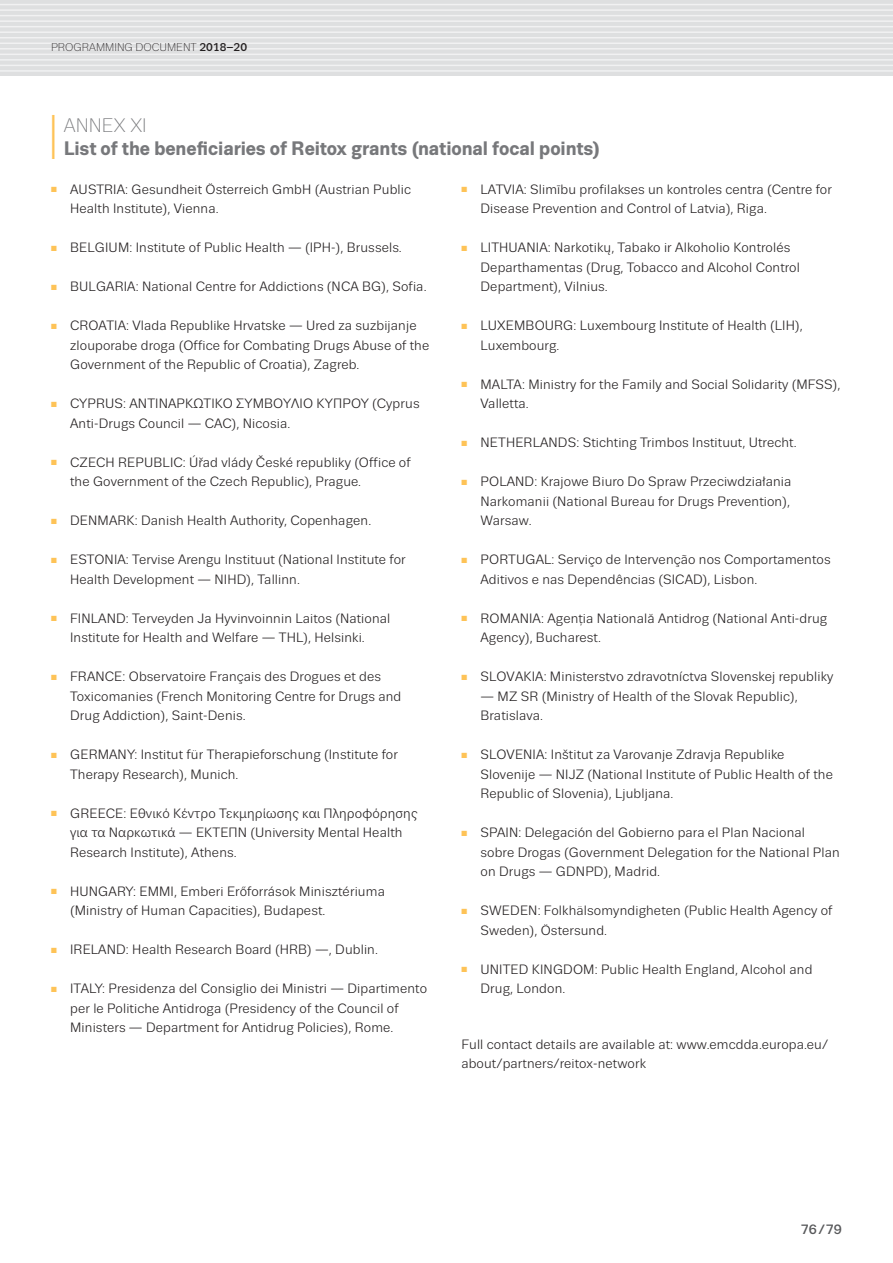
<style>
.page{position:relative;width:893px;height:1263px;background:#fff}
.page>*{position:absolute;margin:0;border:0;box-sizing:border-box;transform-origin:0 0}
.I_Headline{font:700 62.85px "Trivia Sans";color:#fec357;scale:.23 1}
.I_Headline-2{font:700 19.5px/22.5px "Trivia Sans";letter-spacing:-.005em;color:#77787b}
.TEXT_Regular_9_13{font:13.5px/19.5px "Trivia Sans";letter-spacing:.01em;color:#231f20}
.t1{font:500 13.5px "Trivia Sans";color:#58595b}
.t2{font:300 11.25px "Trivia Sans";color:#231f20}
.s1{font-weight:500}
.s2{font-weight:300}
.s3{color:#fec357}
</style>
<div class="page">
<div style="left:0;top:0;width:893px;height:76px;background:#dedfe0"></div>
<hr style="left:0;top:0;width:893px;height:1px;background:#f1f1f2">
<hr style="left:0;top:4px;width:893px;height:1px;background:#f1f1f2">
<hr style="left:0;top:9px;width:893px;height:2px;background:#f1f1f2">
<hr style="left:0;top:15px;width:893px;height:1px;background:#f1f1f2">
<hr style="left:0;top:20px;width:893px;height:2px;background:#f1f1f2">
<hr style="left:0;top:26px;width:893px;height:1px;background:#f1f1f2">
<hr style="left:0;top:31px;width:893px;height:2px;background:#f1f1f2">
<hr style="left:0;top:37px;width:893px;height:1px;background:#f1f1f2">
<hr style="left:0;top:43px;width:893px;height:1px;background:#f1f1f2">
<hr style="left:0;top:48px;width:893px;height:2px;background:#f1f1f2">
<hr style="left:0;top:54px;width:893px;height:1px;background:#f1f1f2">
<hr style="left:0;top:59px;width:893px;height:2px;background:#f1f1f2">
<hr style="left:0;top:65px;width:893px;height:1px;background:#f1f1f2">
<hr style="left:0;top:70px;width:893px;height:2px;background:#f1f1f2">
<p class="t2" style="left:51px;top:42px;width:198px">PROGRAMMING DOCUMENT <span class="s1">2018–20</span></p>
<p class="I_Headline" style="left:51px;top:103px;width:21px">I</p>
<p class="I_Headline-2" style="left:64px;top:115px;width:538px"><span class="s2">ANNEX XI<br></span>List of the beneficiaries of Reitox grants (national focal points)</p>
<p class="TEXT_Regular_9_13" style="left:70px;top:179px;width:342px;text-indent:-19px"><span class="s3">■</span> AUSTRIA: Gesundheit Österreich GmbH (Austrian Public<br>Health Institute), Vienna.</p>
<p class="TEXT_Regular_9_13" style="left:51px;top:238px;width:352px"><span class="s3">■</span> BELGIUM: Institute of Public Health — (IPH-), Brussels.</p>
<p class="TEXT_Regular_9_13" style="left:51px;top:277px;width:377px"><span class="s3">■</span> BULGARIA: National Centre for Addictions (NCA BG), Sofia.</p>
<p class="TEXT_Regular_9_13" style="left:70px;top:316px;width:361px;text-indent:-19px"><span class="s3">■</span> CROATIA: Vlada Republike Hrvatske — Ured za suzbijanje zlouporabe droga (Office for Combating Drugs Abuse of the<br>Government of the Republic of Croatia), Zagreb.</p>
<p class="TEXT_Regular_9_13" style="left:70px;top:394px;width:351px;text-indent:-19px"><span class="s3">■</span> CYPRUS: ANTINAPKΩTIKO ΣYMBOYΛIO KYΠPOY (Cyprus<br>Anti-Drugs Council — CAC), Nicosia.</p>
<p class="TEXT_Regular_9_13" style="left:70px;top:452px;width:342px;text-indent:-19px"><span class="s3">■</span> CZECH REPUBLIC: Úřad vlády České republiky (Office of the Government of the Czech Republic), Prague.</p>
<p class="TEXT_Regular_9_13" style="left:51px;top:511px;width:322px"><span class="s3">■</span> DENMARK: Danish Health Authority, Copenhagen.</p>
<p class="TEXT_Regular_9_13" style="left:70px;top:550px;width:337px;text-indent:-19px"><span class="s3">■</span> ESTONIA: Tervise Arengu Instituut (National Institute for<br>Health Development — NIHD), Tallinn.</p>
<p class="TEXT_Regular_9_13" style="left:51px;top:608px;width:341px;text-align:center"><span class="s3">■</span> FINLAND: Terveyden Ja Hyvinvoinnin Laitos (National<br>Institute for Health and Welfare — THL), Helsinki.</p>
<p class="TEXT_Regular_9_13" style="left:70px;top:667px;width:333px;text-indent:-19px"><span class="s3">■</span> FRANCE: Observatoire Français des Drogues et des<br>Toxicomanies (French Monitoring Centre for Drugs and<br>Drug Addiction), Saint-Denis.</p>
<p class="TEXT_Regular_9_13" style="left:70px;top:745px;width:329px;text-indent:-19px"><span class="s3">■</span> GERMANY: Institut für Therapieforschung (Institute for<br>Therapy Research), Munich.</p>
<p class="TEXT_Regular_9_13" style="left:70px;top:803px;width:349px;text-indent:-19px"><span class="s3">■</span> GREECE: Εθνικό Κέντρο Τεκμηρίωσης και Πληροφόρησης για τα Ναρκωτικά — ΕΚΤΕΠΝ (University Mental Health<br>Research Institute), Athens.</p>
<p class="TEXT_Regular_9_13" style="left:70px;top:881px;width:316px;text-indent:-19px"><span class="s3">■</span> HUNGARY: EMMI, Emberi Erőforrások Minisztériuma (Ministry of Human Capacities), Budapest.</p>
<p class="TEXT_Regular_9_13" style="left:51px;top:940px;width:328px"><span class="s3">■</span> IRELAND: Health Research Board (HRB) —, Dublin.</p>
<p class="TEXT_Regular_9_13" style="left:70px;top:979px;width:358px;text-indent:-19px"><span class="s3">■</span> ITALY: Presidenza del Consiglio dei Ministri — Dipartimento per le Politiche Antidroga (Presidency of the Council of<br>Ministers — Department for Antidrug Policies), Rome.</p>
<p class="TEXT_Regular_9_13" style="left:480px;top:179px;width:353px;text-indent:-19px"><span class="s3">■</span> LATVIA: Slimību profilakses un kontroles centra (Centre for<br>Disease Prevention and Control of Latvia), Riga.</p>
<p class="TEXT_Regular_9_13" style="left:480px;top:238px;width:321px;text-indent:-19px"><span class="s3">■</span> LITHUANIA: Narkotikų, Tabako ir Alkoholio Kontrolés<br>Departhamentas (Drug, Tobacco and Alcohol Control<br>Department), Vilnius.</p>
<p class="TEXT_Regular_9_13" style="left:480px;top:316px;width:324px;text-indent:-19px"><span class="s3">■</span> LUXEMBOURG: Luxembourg Institute of Health (LIH),<br>Luxembourg.</p>
<p class="TEXT_Regular_9_13" style="left:480px;top:374px;width:361px;text-indent:-19px"><span class="s3">■</span> MALTA: Ministry for the Family and Social Solidarity (MFSS),<br>Valletta.</p>
<p class="TEXT_Regular_9_13" style="left:461px;top:433px;width:337px"><span class="s3">■</span> NETHERLANDS: Stichting Trimbos Instituut, Utrecht.</p>
<p class="TEXT_Regular_9_13" style="left:480px;top:472px;width:312px;text-align:justify;text-indent:-19px"><span class="s3">■</span> POLAND: Krajowe Biuro Do Spraw Przeciwdziałania Narkomanii (National Bureau for Drugs Prevention), Warsaw.</p>
<p class="TEXT_Regular_9_13" style="left:480px;top:550px;width:352px;text-indent:-19px"><span class="s3">■</span> PORTUGAL: Serviço de Intervenção nos Comportamentos<br>Aditivos e nas Dependências (SICAD), Lisbon.</p>
<p class="TEXT_Regular_9_13" style="left:480px;top:608px;width:348px;text-indent:-19px"><span class="s3">■</span> ROMANIA: Agenţia Natională Antidrog (National Anti-drug<br>Agency), Bucharest.</p>
<p class="TEXT_Regular_9_13" style="left:461px;top:667px;width:373px"><span class="s3">■</span> SLOVAKIA: Ministerstvo zdravotníctva Slovenskej republiky</p>
<p class="TEXT_Regular_9_13" style="left:480px;top:686px;width:319px">— MZ SR (Ministry of Health of the Slovak Republic),<br>Bratislava.</p>
<p class="TEXT_Regular_9_13" style="left:480px;top:745px;width:354px;text-indent:-19px"><span class="s3">■</span> SLOVENIA: Inštitut za Varovanje Zdravja Republike<br>Slovenije — NIJZ (National Institute of Public Health of the<br>Republic of Slovenia), Ljubljana.</p>
<p class="TEXT_Regular_9_13" style="left:480px;top:823px;width:361px;text-indent:-19px"><span class="s3">■</span> SPAIN: Delegación del Gobierno para el Plan Nacional sobre Drogas (Government Delegation for the National Plan on Drugs — GDNPD), Madrid.</p>
<p class="TEXT_Regular_9_13" style="left:480px;top:901px;width:353px;text-indent:-19px"><span class="s3">■</span> SWEDEN: Folkhälsomyndigheten (Public Health Agency of<br>Sweden), Östersund.</p>
<p class="TEXT_Regular_9_13" style="left:480px;top:959px;width:333px;text-indent:-19px"><span class="s3">■</span> UNITED KINGDOM: Public Health England, Alcohol and<br>Drug, London.</p>
<p class="TEXT_Regular_9_13" style="left:461px;top:1034px;width:368px">Full contact details are available at: www.emcdda.europa.eu/ about/partners/reitox-network</p>
<p class="t1" style="left:801px;top:1222px;width:43px">76/79</p>
</div>
